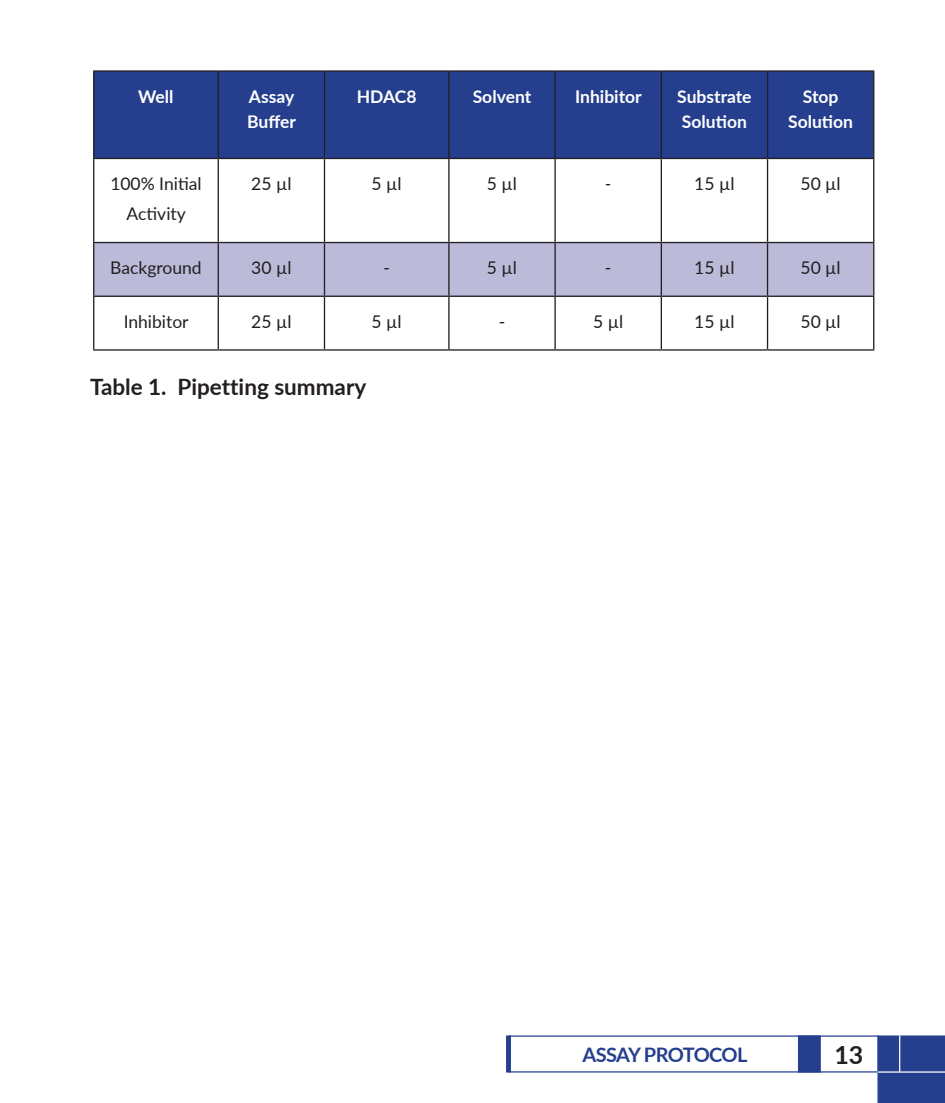
<style>
.page{position:relative;width:945px;height:1103px;background:#fff}
.page>*{position:absolute;margin:0;border:0;box-sizing:border-box;transform-origin:0 0}
.t1{font:700 25px "Lato";color:#231f20}
.t2{font:700 22.5px "Lato";color:#231f20}
.t3{font:700 20px "Lato";letter-spacing:-.04em;color:#253f8e}
.Table_Body_Text{font:17.5px/30px "Lato";color:#231f20;text-align:center}
.Table_Heading{font:700 17.5px/25px "Lato";color:#fff}
.Table_Body_Text-2{font:17.5px "Lato";color:#231f20;scale:.94 1}
</style>
<div class="page">
<div style="left:877px;top:1035px;width:68px;height:67px;background:#253f8e"></div>
<div style="left:798px;top:1035px;width:23px;height:37px;background:#253f8e;border:1px solid #253f8e"></div>
<div style="left:506px;top:1035px;width:5px;height:37px;background:#253f8e"></div>
<hr style="left:899px;top:1035px;width:1px;height:37px;background:#fff">
<hr style="left:878px;top:1071px;width:67px;height:1px;background:#fff">
<div style="left:94px;top:72px;width:779px;height:86px;background:#253f8e"></div>
<svg style="left:94px;top:159px;width:779px;height:190px"></svg>
<div style="left:94px;top:243px;width:779px;height:52px;background:#bbbbd9"></div>
<hr style="left:93px;top:70px;width:125px;height:2px;background:#231f20">
<hr style="left:93px;top:72px;width:1px;height:86px;background:#231f20">
<hr style="left:93px;top:158px;width:125px;height:1px;background:#231f20">
<hr style="left:93px;top:159px;width:1px;height:83px;background:#231f20">
<hr style="left:93px;top:242px;width:125px;height:1px;background:#231f20">
<hr style="left:93px;top:243px;width:1px;height:52px;background:#231f20">
<hr style="left:93px;top:295px;width:125px;height:2px;background:#231f20">
<hr style="left:93px;top:297px;width:1px;height:52px;background:#231f20">
<hr style="left:93px;top:349px;width:125px;height:1px;background:#231f20">
<hr style="left:218px;top:70px;width:106px;height:2px;background:#231f20">
<hr style="left:218px;top:72px;width:1px;height:86px;background:#231f20">
<hr style="left:324px;top:70px;width:125px;height:2px;background:#231f20">
<hr style="left:324px;top:72px;width:1px;height:86px;background:#231f20">
<hr style="left:449px;top:70px;width:106px;height:2px;background:#231f20">
<hr style="left:448px;top:72px;width:2px;height:86px;background:#231f20">
<hr style="left:555px;top:70px;width:106px;height:2px;background:#231f20">
<hr style="left:554px;top:72px;width:2px;height:86px;background:#231f20">
<hr style="left:661px;top:70px;width:107px;height:2px;background:#231f20">
<hr style="left:661px;top:72px;width:1px;height:86px;background:#231f20">
<hr style="left:768px;top:70px;width:106px;height:2px;background:#231f20">
<hr style="left:767px;top:72px;width:1px;height:86px;background:#231f20">
<hr style="left:873px;top:72px;width:1px;height:86px;background:#231f20">
<hr style="left:218px;top:158px;width:106px;height:1px;background:#231f20">
<hr style="left:218px;top:159px;width:1px;height:83px;background:#231f20">
<hr style="left:324px;top:158px;width:125px;height:1px;background:#231f20">
<hr style="left:324px;top:159px;width:1px;height:83px;background:#231f20">
<hr style="left:449px;top:158px;width:106px;height:1px;background:#231f20">
<hr style="left:448px;top:159px;width:2px;height:83px;background:#231f20">
<hr style="left:555px;top:158px;width:106px;height:1px;background:#231f20">
<hr style="left:554px;top:159px;width:2px;height:83px;background:#231f20">
<hr style="left:661px;top:158px;width:107px;height:1px;background:#231f20">
<hr style="left:661px;top:159px;width:1px;height:83px;background:#231f20">
<hr style="left:768px;top:158px;width:106px;height:1px;background:#231f20">
<hr style="left:767px;top:159px;width:1px;height:83px;background:#231f20">
<hr style="left:873px;top:159px;width:1px;height:83px;background:#231f20">
<hr style="left:218px;top:242px;width:106px;height:1px;background:#231f20">
<hr style="left:218px;top:243px;width:1px;height:52px;background:#231f20">
<hr style="left:324px;top:242px;width:125px;height:1px;background:#231f20">
<hr style="left:324px;top:243px;width:1px;height:52px;background:#231f20">
<hr style="left:449px;top:242px;width:106px;height:1px;background:#231f20">
<hr style="left:448px;top:243px;width:2px;height:52px;background:#231f20">
<hr style="left:555px;top:242px;width:106px;height:1px;background:#231f20">
<hr style="left:554px;top:243px;width:2px;height:52px;background:#231f20">
<hr style="left:661px;top:242px;width:107px;height:1px;background:#231f20">
<hr style="left:661px;top:243px;width:1px;height:52px;background:#231f20">
<hr style="left:768px;top:242px;width:106px;height:1px;background:#231f20">
<hr style="left:767px;top:243px;width:1px;height:52px;background:#231f20">
<hr style="left:873px;top:243px;width:1px;height:52px;background:#231f20">
<hr style="left:218px;top:295px;width:106px;height:2px;background:#231f20">
<hr style="left:218px;top:297px;width:1px;height:52px;background:#231f20">
<hr style="left:324px;top:295px;width:125px;height:2px;background:#231f20">
<hr style="left:324px;top:297px;width:1px;height:52px;background:#231f20">
<hr style="left:449px;top:295px;width:106px;height:2px;background:#231f20">
<hr style="left:448px;top:297px;width:2px;height:52px;background:#231f20">
<hr style="left:555px;top:295px;width:106px;height:2px;background:#231f20">
<hr style="left:554px;top:297px;width:2px;height:52px;background:#231f20">
<hr style="left:661px;top:295px;width:107px;height:2px;background:#231f20">
<hr style="left:661px;top:297px;width:1px;height:52px;background:#231f20">
<hr style="left:768px;top:295px;width:106px;height:2px;background:#231f20">
<hr style="left:767px;top:297px;width:1px;height:52px;background:#231f20">
<hr style="left:873px;top:297px;width:1px;height:52px;background:#231f20">
<hr style="left:218px;top:349px;width:106px;height:1px;background:#231f20">
<hr style="left:324px;top:349px;width:125px;height:1px;background:#231f20">
<hr style="left:449px;top:349px;width:106px;height:1px;background:#231f20">
<hr style="left:555px;top:349px;width:106px;height:1px;background:#231f20">
<hr style="left:661px;top:349px;width:107px;height:1px;background:#231f20">
<hr style="left:768px;top:349px;width:106px;height:1px;background:#231f20">
<p class="Table_Heading" style="left:138px;top:83px;width:37px">Well</p>
<p class="Table_Heading" style="left:247px;top:83px;width:50px">Assay<br>Buffer</p>
<p class="Table_Heading" style="left:357px;top:83px;width:61px">HDAC8</p>
<p class="Table_Heading" style="left:473px;top:83px;width:60px">Solvent</p>
<p class="Table_Heading" style="left:575px;top:83px;width:68px">Inhibitor</p>
<p class="Table_Heading" style="left:677px;top:83px;width:76px">Substrate<br>Solution</p>
<p class="Table_Heading" style="left:788px;top:83px;width:66px;text-align:center">Stop<br>Solution</p>
<p class="Table_Body_Text" style="left:110px;top:168px;width:93px">100% Initial<br>Activity</p>
<p class="Table_Body_Text" style="left:251px;top:168px;width:42px">25 µl</p>
<p class="Table_Body_Text" style="left:372px;top:168px;width:32px">5 µl</p>
<p class="Table_Body_Text" style="left:487px;top:168px;width:32px">5 µl</p>
<p class="Table_Body_Text-2" style="left:605px;top:171px;width:8px">-</p>
<p class="Table_Body_Text" style="left:694px;top:168px;width:42px">15 µl</p>
<p class="Table_Body_Text" style="left:801px;top:168px;width:42px">50 µl</p>
<p class="Table_Body_Text" style="left:110px;top:252px;width:93px">Background</p>
<p class="Table_Body_Text" style="left:251px;top:252px;width:42px">30 µl</p>
<p class="Table_Body_Text" style="left:383px;top:252px;width:8px">-</p>
<p class="Table_Body_Text" style="left:487px;top:252px;width:32px">5 µl</p>
<p class="Table_Body_Text" style="left:605px;top:252px;width:8px">-</p>
<p class="Table_Body_Text" style="left:694px;top:252px;width:42px">15 µl</p>
<p class="Table_Body_Text" style="left:801px;top:252px;width:42px">50 µl</p>
<p class="Table_Body_Text" style="left:124px;top:306px;width:67px">Inhibitor</p>
<p class="Table_Body_Text" style="left:251px;top:306px;width:42px">25 µl</p>
<p class="Table_Body_Text" style="left:372px;top:306px;width:32px">5 µl</p>
<p class="Table_Body_Text" style="left:499px;top:306px;width:8px">-</p>
<p class="Table_Body_Text" style="left:593px;top:306px;width:32px">5 µl</p>
<p class="Table_Body_Text" style="left:694px;top:306px;width:42px">15 µl</p>
<p class="Table_Body_Text" style="left:801px;top:306px;width:42px">50 µl</p>
<p class="t2" style="left:90px;top:370px;width:278px">Table 1. Pipetting summary</p>
<p class="t3" style="left:583px;top:1039px;width:166px">ASSAY PROTOCOL</p>
<h1 class="t1" style="left:834px;top:1036px;width:30px">13</h1>
</div>
